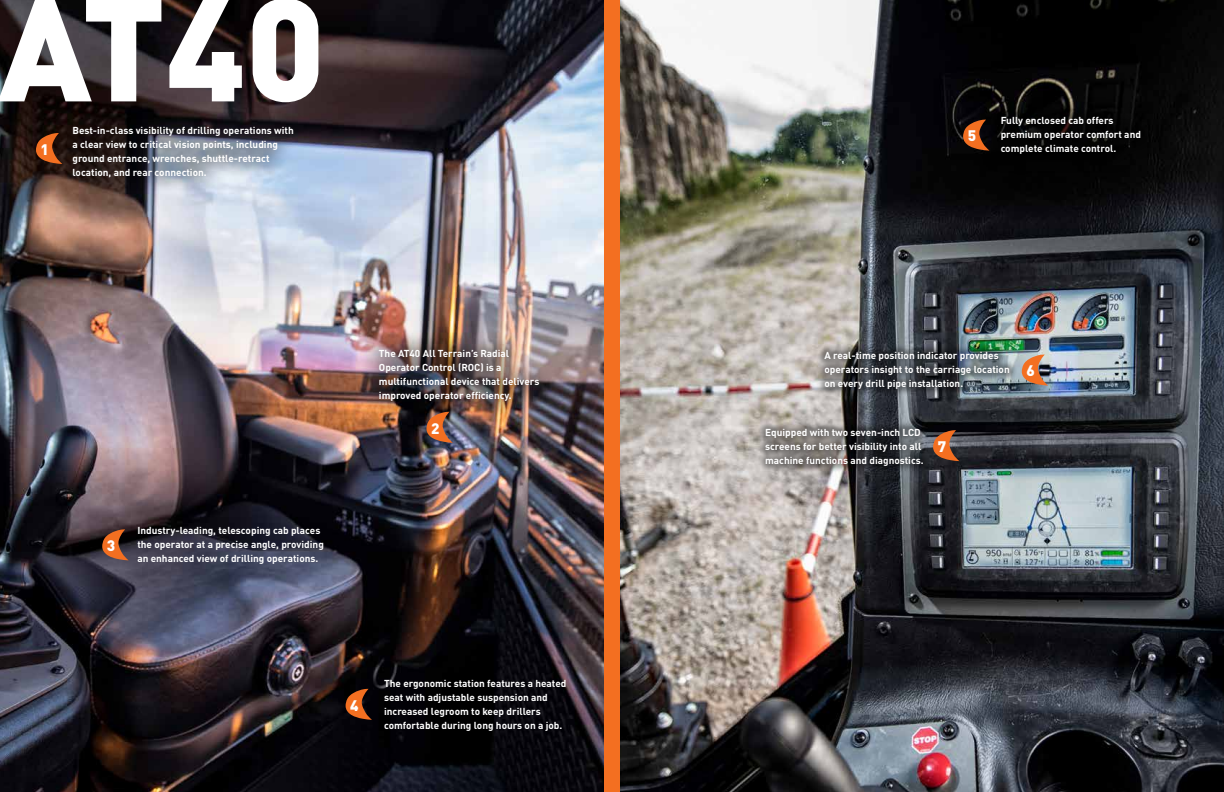
<style>
.page{position:relative;width:1224px;height:792px;background:#fff}
.page>*{position:absolute;margin:0;border:0;box-sizing:border-box;transform-origin:0 0}
.t1{font:900 143.6px "DIN Pro";color:#fff}
.t2{font:900 15.1px "DIN Pro";color:#fff}
.t3{font:700 10px/14px "DIN Pro";color:#fff}
</style>
<div class="page">
<img style="left:0;top:0;width:1224px;height:792px">
<div style="left:980px;top:96px;width:181px;height:79px;background:#000"></div>
<div style="left:816px;top:344px;width:202px;height:54px;background:#000;opacity:.4"></div>
<div style="left:757px;top:421px;width:174px;height:54px;background:#000;opacity:.4"></div>
<div style="left:360px;top:330px;width:198px;height:89px;background:#000;opacity:.6"></div>
<div style="left:56px;top:110px;width:253px;height:83px;background:#000;opacity:.47"></div>
<div style="left:604px;top:0;width:16px;height:792px;background:#f36f21"></div>
<svg style="left:36px;top:133px;width:26px;height:31px"></svg>
<svg style="left:426px;top:412px;width:27px;height:31px"></svg>
<svg style="left:963px;top:120px;width:27px;height:31px"></svg>
<svg style="left:1022px;top:355px;width:26px;height:31px"></svg>
<svg style="left:933px;top:430px;width:27px;height:31px"></svg>
<svg style="left:102px;top:529px;width:27px;height:31px"></svg>
<svg style="left:346px;top:689px;width:26px;height:31px"></svg>
<h1 class="t1" style="left:-2px;top:-74px;width:329px">AT40</h1>
<h2 class="t2" style="left:41px;top:136px;width:10px">1</h2>
<p class="t3" style="left:72px;top:122px;width:223px">Best-in-class visibility of drilling operations with a clear view to critical vision points, including ground entrance, wrenches, shuttle-retract location, and rear connection.</p>
<h2 class="t2" style="left:107px;top:533px;width:10px">3</h2>
<p class="t3" style="left:137px;top:523px;width:188px">Industry-leading, telescoping cab places the operator at a precise angle, providing an enhanced view of drilling operations.</p>
<p class="t3" style="left:379px;top:345px;width:162px">The AT40 All Terrain’s Radial<br>Operator Control (ROC) is a multifunctional device that delivers improved operator efficiency.</p>
<h2 class="t2" style="left:431px;top:415px;width:10px">2</h2>
<h2 class="t2" style="left:350px;top:692px;width:10px">4</h2>
<p class="t3" style="left:384px;top:676px;width:184px">The ergonomic station features a heated seat with adjustable suspension and increased legroom to keep drillers comfortable during long hours on a job.</p>
<h2 class="t2" style="left:968px;top:123px;width:10px">5</h2>
<p class="t3" style="left:1001px;top:112px;width:142px">Fully enclosed cab offers premium operator comfort and complete climate control.</p>
<p class="t3" style="left:824px;top:348px;width:187px">A real-time position indicator provides operators insight to the carriage location on every drill pipe installation.</p>
<p class="t3" style="left:765px;top:425px;width:160px">Equipped with two seven-inch LCD screens for better visibility into all machine functions and diagnostics.</p>
<h2 class="t2" style="left:938px;top:434px;width:10px">7</h2>
<h2 class="t2" style="left:1026px;top:358px;width:10px">6</h2>
</div>
